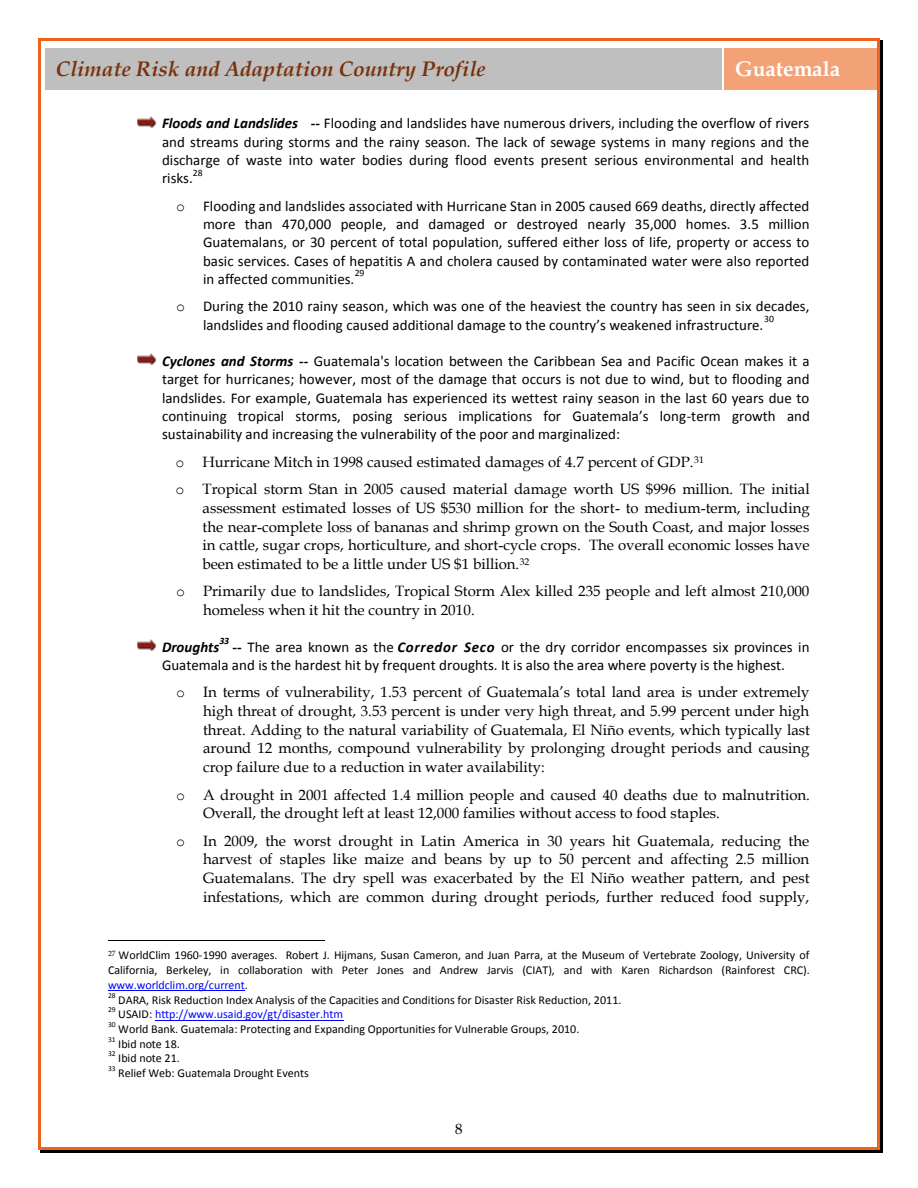
<style>
.page{position:relative;width:918px;height:1188px;background:#fff}
.page>*{position:absolute;margin:0;border:0;box-sizing:border-box;transform-origin:0 0}
.t1{font:italic 700 21px "Book Antiqua";color:#78310a}
.t2{font:700 21px "Book Antiqua";color:#fff}
.t3{font:15px/18.3px "Calibri";color:#000;text-align:justify}
.t4{font:15px/18.6px "Book Antiqua";color:#000}
.t5{font:italic 700 15px "Calibri";color:#000}
.t6{font:12px/14.7px "Calibri";letter-spacing:-.005em;color:#000;text-align:justify}
.t7{font:12px "Calibri";color:#00f}
.t8{font:9.75px "Calibri";color:#000}
.t9{font:italic 700 9.75px "Calibri";color:#000}
.t10{font:7.5px "Calibri";letter-spacing:-.005em;color:#000}
.s1{font-weight:700;font-style:italic}
.s2{font-family:"Courier New"}
.s3{color:#00f}
.s4{color:#000}
</style>
<div class="page">
<div style="left:45px;top:49px;width:676px;height:41px;background:#bfbfbf"></div>
<div style="left:724px;top:49px;width:152px;height:41px;background:#f3a176"></div>
<img style="left:137px;top:116px;width:20px;height:12px">
<img style="left:137px;top:354px;width:20px;height:12px">
<img style="left:137px;top:640px;width:20px;height:11px">
<hr style="left:108px;top:940px;width:216px;height:1px;background:#000">
<hr style="left:108px;top:990px;width:137px;height:1px;background:#00f">
<hr style="left:155px;top:1020px;width:188px;height:1px;background:#00f">
<hr style="left:40px;top:38px;width:838px;height:2px;background:#eb641b">
<hr style="left:38px;top:40px;width:2px;height:1108px;background:#eb641b">
<hr style="left:880px;top:40px;width:2px;height:1108px;background:#000">
<hr style="left:878px;top:40px;width:2px;height:1108px;background:#eb641b">
<hr style="left:40px;top:1150px;width:838px;height:2px;background:#000">
<hr style="left:40px;top:1148px;width:838px;height:2px;background:#eb641b">
<svg style="left:878px;top:1148px;width:4px;height:4px"></svg>
<h1 class="t1" style="left:56px;top:57px;width:431px">Climate Risk and Adaptation Country Profile</h1>
<h1 class="t2" style="left:735px;top:57px;width:106px">Guatemala</h1>
<p class="t5" style="left:162px;top:117px;width:138px">Floods and Landslides</p>
<p class="t3" style="left:162px;top:115px;width:649px;text-indent:149px"><span class="s1">--</span> Flooding and landslides have numerous drivers, including the overflow of rivers and streams during storms and the rainy season. The lack of sewage systems in many regions and the discharge of waste into water bodies during flood events present serious environmental and health risks.</p>
<p class="t8" style="left:193px;top:169px;width:11px">28</p>
<p class="t3" style="left:203px;top:198px;width:608px;text-indent:-27px"><span class="s2">o</span> Flooding and landslides associated with Hurricane Stan in 2005 caused 669 deaths, directly affected more than 470,000 people, and damaged or destroyed nearly 35,000 homes. 3.5 million Guatemalans, or 30 percent of total population, suffered either loss of life, property or access to basic services. Cases of hepatitis A and cholera caused by contaminated water were also reported in affected communities.</p>
<p class="t8" style="left:355px;top:269px;width:11px">29</p>
<p class="t3" style="left:203px;top:298px;width:608px;text-indent:-27px"><span class="s2">o</span> During the 2010 rainy season, which was one of the heaviest the country has seen in six decades, landslides and flooding caused additional damage to the country’s weakened infrastructure.</p>
<p class="t8" style="left:764px;top:315px;width:11px">30</p>
<p class="t3" style="left:162px;top:353px;width:649px"><span class="s1">Cyclones and Storms --</span> Guatemala's location between the Caribbean Sea and Pacific Ocean makes it a target for hurricanes; however, most of the damage that occurs is not due to wind, but to flooding and landslides. For example, Guatemala has experienced its wettest rainy season in the last 60 years due to continuing tropical storms, posing serious implications for Guatemala’s long-term growth and sustainability and increasing the vulnerability of the poor and marginalized:</p>
<p class="t4" style="left:176px;top:448px;width:636px;line-height:27.8px"><span class="s2">o</span> Hurricane Mitch in 1998 caused estimated damages of 4.7 percent of GDP.<sup>31<br></sup><span class="s2">o</span> Tropical storm Stan in 2005 caused material damage worth US $996 million. The initial</p>
<p class="t4" style="left:203px;top:499px;width:609px;text-align:justify">assessment estimated losses of US $530 million for the short- to medium-term, including the near-complete loss of bananas and shrimp grown on the South Coast, and major losses in cattle, sugar crops, horticulture, and short-cycle crops. The overall economic losses have been estimated to be a little under US $1 billion.<sup>32</sup></p>
<p class="t4" style="left:203px;top:582px;width:608px;text-indent:-27px"><span class="s2">o</span> Primarily due to landslides, Tropical Storm Alex killed 235 people and left almost 210,000 homeless when it hit the country in 2010.</p>
<p class="t5" style="left:162px;top:640px;width:59px">Droughts</p>
<p class="t9" style="left:219px;top:637px;width:11px">33</p>
<p class="t3" style="left:162px;top:639px;width:649px;text-indent:71px"><span class="s1">--</span> The area known as the <span class="s1">Corredor Seco</span> or the dry corridor encompasses six provinces in<br>Guatemala and is the hardest hit by frequent droughts. It is also the area where poverty is the highest.</p>
<p class="t4" style="left:203px;top:683px;width:609px;text-align:justify;text-indent:-27px"><span class="s2">o</span> In terms of vulnerability, 1.53 percent of Guatemala’s total land area is under extremely high threat of drought, 3.53 percent is under very high threat, and 5.99 percent under high threat. Adding to the natural variability of Guatemala, El Niño events, which typically last around 12 months, compound vulnerability by prolonging drought periods and causing crop failure due to a reduction in water availability:</p>
<p class="t4" style="left:203px;top:786px;width:608px;text-indent:-27px"><span class="s2">o</span> A drought in 2001 affected 1.4 million people and caused 40 deaths due to malnutrition.<br>Overall, the drought left at least 12,000 families without access to food staples.</p>
<p class="t4" style="left:203px;top:832px;width:608px;text-align:justify;text-indent:-27px"><span class="s2">o</span> In 2009, the worst drought in Latin America in 30 years hit Guatemala, reducing the harvest of staples like maize and beans by up to 50 percent and affecting 2.5 million Guatemalans. The dry spell was exacerbated by the El Niño weather pattern, and pest infestations, which are common during drought periods, further reduced food supply,</p>
<p class="t6" style="left:108px;top:949px;width:703px"><sup>27</sup> WorldClim 1960-1990 averages. Robert J. Hijmans, Susan Cameron, and Juan Parra, at the Museum of Vertebrate Zoology, University of California, Berkeley, in collaboration with Peter Jones and Andrew Jarvis (CIAT), and with Karen Richardson (Rainforest CRC). <span class="s3">www.worldclim.org/current</span>.</p>
<p class="t10" style="left:108px;top:992px;width:9px">28</p>
<p class="t6" style="left:118px;top:993px;width:505px">DARA, Risk Reduction Index Analysis of the Capacities and Conditions for Disaster Risk Reduction, 2011.</p>
<p class="t10" style="left:108px;top:1007px;width:9px">29</p>
<p class="t7" style="left:118px;top:1009px;width:226px"><span class="s4">USAID:</span> http://www.usaid.gov/gt/disaster.htm</p>
<p class="t10" style="left:108px;top:1021px;width:9px">30</p>
<p class="t6" style="left:118px;top:1022px;width:463px">World Bank. Guatemala: Protecting and Expanding Opportunities for Vulnerable Groups, 2010.</p>
<p class="t10" style="left:108px;top:1036px;width:9px">31</p>
<p class="t6" style="left:118px;top:1037px;width:63px">Ibid note 18.</p>
<p class="t10" style="left:108px;top:1051px;width:9px">32</p>
<p class="t6" style="left:118px;top:1052px;width:63px">Ibid note 21.</p>
<p class="t10" style="left:108px;top:1065px;width:9px">33</p>
<p class="t6" style="left:118px;top:1067px;width:192px">Relief Web: Guatemala Drought Events</p>
<p class="t4" style="left:455px;top:1120px;width:9px">8</p>
</div>
